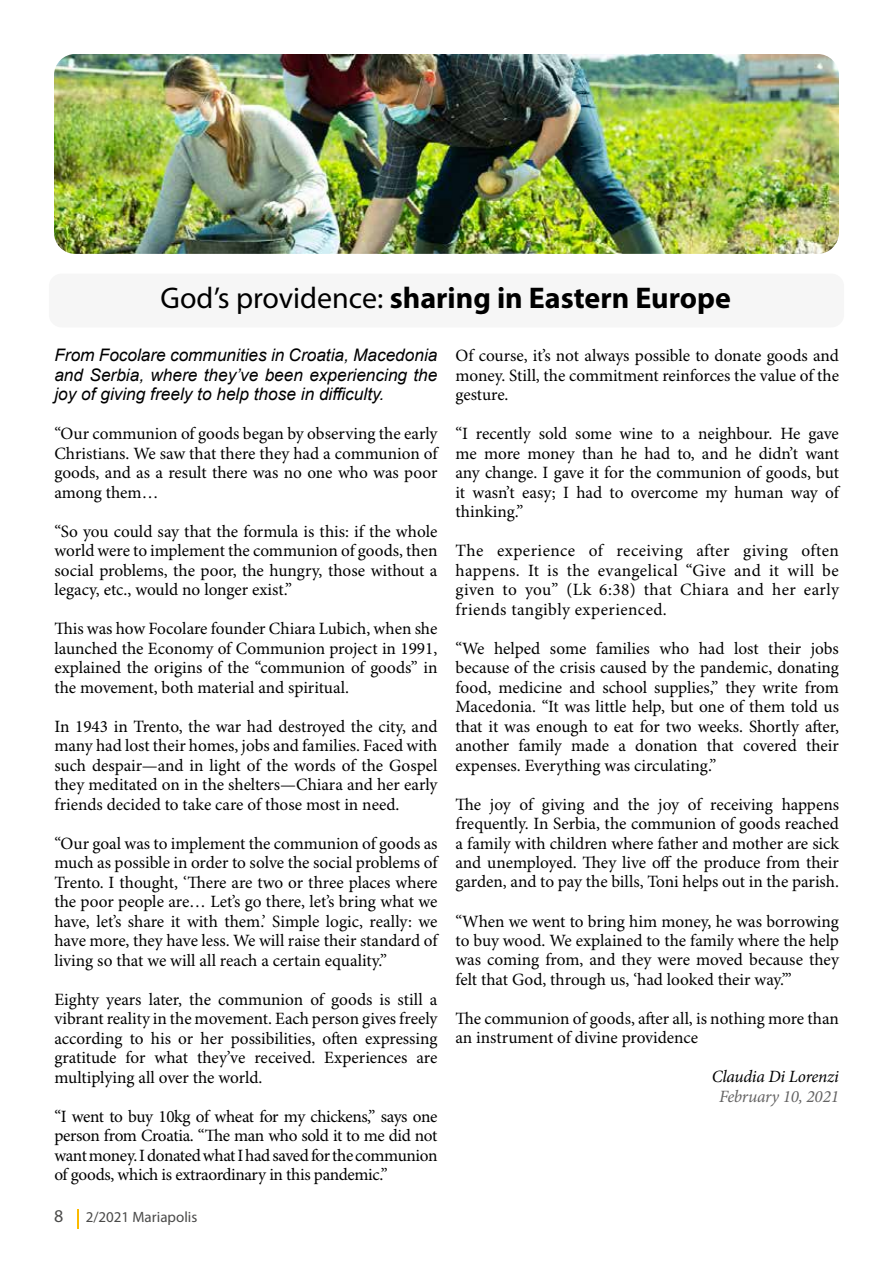
<style>
.page{position:relative;width:893px;height:1263px;background:#fff}
.page>*{position:absolute;margin:0;border:0;box-sizing:border-box;transform-origin:0 0}
.t1{font:700 30px "Myriad Pro";color:#000}
.t2{font:17.25px/19.5px "Minion Pro";color:#000;text-align:justify}
.t3{font:italic 17.25px/19.5px "Arial";color:#000;text-align:justify}
.t4{font:italic 17.25px "Minion Pro";letter-spacing:-.015em;color:#000}
.t5{font:italic 17.25px "Minion Pro";letter-spacing:-.01em;color:#646363}
.t6{font:15px "Myriad Pro";color:#4a4a49}
.s1{font-weight:400}
.s2{font-size:18px}
</style>
<div class="page">
<svg style="left:77px;top:1209px;width:2px;height:19px"></svg>
<div style="left:49px;top:274px;width:795px;height:53px;background:#f6f6f6;border-radius:13px"></div>
<img style="left:54px;top:54px;width:785px;height:200px">
<h1 class="t1" style="left:161px;top:278px;width:572px"><span class="s1">God’s providence:</span> sharing in Eastern Europe</h1>
<p class="t3" style="left:54px;top:346px;width:385px">From Focolare communities in Croatia, Macedonia and Serbia, where they’ve been experiencing the joy of giving freely to help those in difficulty.</p>
<p class="t2" style="left:54px;top:425px;width:385px">“Our communion of goods began by observing the early Christians. We saw that there they had a communion of goods, and as a result there was no one who was poor among them…</p>
<p class="t2" style="left:54px;top:522px;width:385px">“So you could say that the formula is this: if the whole world were to implement the communion of goods, then social problems, the poor, the hungry, those without a legacy, etc., would no longer exist.”</p>
<p class="t2" style="left:54px;top:620px;width:385px">This was how Focolare founder Chiara Lubich, when she launched the Economy of Communion project in 1991, explained the origins of the “communion of goods” in the movement, both material and spiritual.</p>
<p class="t2" style="left:54px;top:717px;width:385px">In 1943 in Trento, the war had destroyed the city, and many had lost their homes, jobs and families. Faced with such despair—and in light of the words of the Gospel they meditated on in the shelters—Chiara and her early friends decided to take care of those most in need.</p>
<p class="t2" style="left:54px;top:834px;width:385px">“Our goal was to implement the communion of goods as much as possible in order to solve the social problems of Trento. I thought, ‘There are two or three places where the poor people are… Let’s go there, let’s bring what we have, let’s share it with them.’ Simple logic, really: we have more, they have less. We will raise their standard of living so that we will all reach a certain equality.”</p>
<p class="t2" style="left:54px;top:990px;width:385px">Eighty years later, the communion of goods is still a vibrant reality in the movement. Each person gives freely according to his or her possibilities, often expressing gratitude for what they’ve received. Experiences are multiplying all over the world.</p>
<p class="t2" style="left:54px;top:1107px;width:385px">“I went to buy 10kg of wheat for my chickens,” says one person from Croatia. “The man who sold it to me did not want money. I donated what I had saved for the communion of goods, which is extraordinary in this pandemic.”</p>
<p class="t6" style="left:54px;top:1208px;width:145px"><span class="s2">8</span> 2/2021 Mariapolis</p>
<p class="t2" style="left:455px;top:346px;width:385px">Of course, it’s not always possible to donate goods and money. Still, the commitment reinforces the value of the gesture.</p>
<p class="t2" style="left:455px;top:424px;width:385px">“I recently sold some wine to a neighbour. He gave me more money than he had to, and he didn’t want any change. I gave it for the communion of goods, but it wasn’t easy; I had to overcome my human way of thinking.”</p>
<p class="t2" style="left:455px;top:541px;width:385px">The experience of receiving after giving often happens. It is the evangelical “Give and it will be given to you” (Lk 6:38) that Chiara and her early friends tangibly experienced.</p>
<p class="t2" style="left:455px;top:639px;width:385px">“We helped some families who had lost their jobs because of the crisis caused by the pandemic, donating food, medicine and school supplies,” they write from Macedonia. “It was little help, but one of them told us that it was enough to eat for two weeks. Shortly after, another family made a donation that covered their expenses. Everything was circulating.”</p>
<p class="t2" style="left:455px;top:795px;width:385px">The joy of giving and the joy of receiving happens frequently. In Serbia, the communion of goods reached a family with children where father and mother are sick and unemployed. They live off the produce from their garden, and to pay the bills, Toni helps out in the parish.</p>
<p class="t2" style="left:455px;top:912px;width:385px">“When we went to bring him money, he was borrowing to buy wood. We explained to the family where the help was coming from, and they were moved because they felt that God, through us, ‘had looked their way.’”</p>
<p class="t2" style="left:455px;top:1009px;width:385px">The communion of goods, after all, is nothing more than an instrument of divine providence</p>
<p class="t4" style="left:712px;top:1065px;width:129px">Claudia Di Lorenzi</p>
<p class="t5" style="left:719px;top:1085px;width:121px">February 10, 2021</p>
</div>
